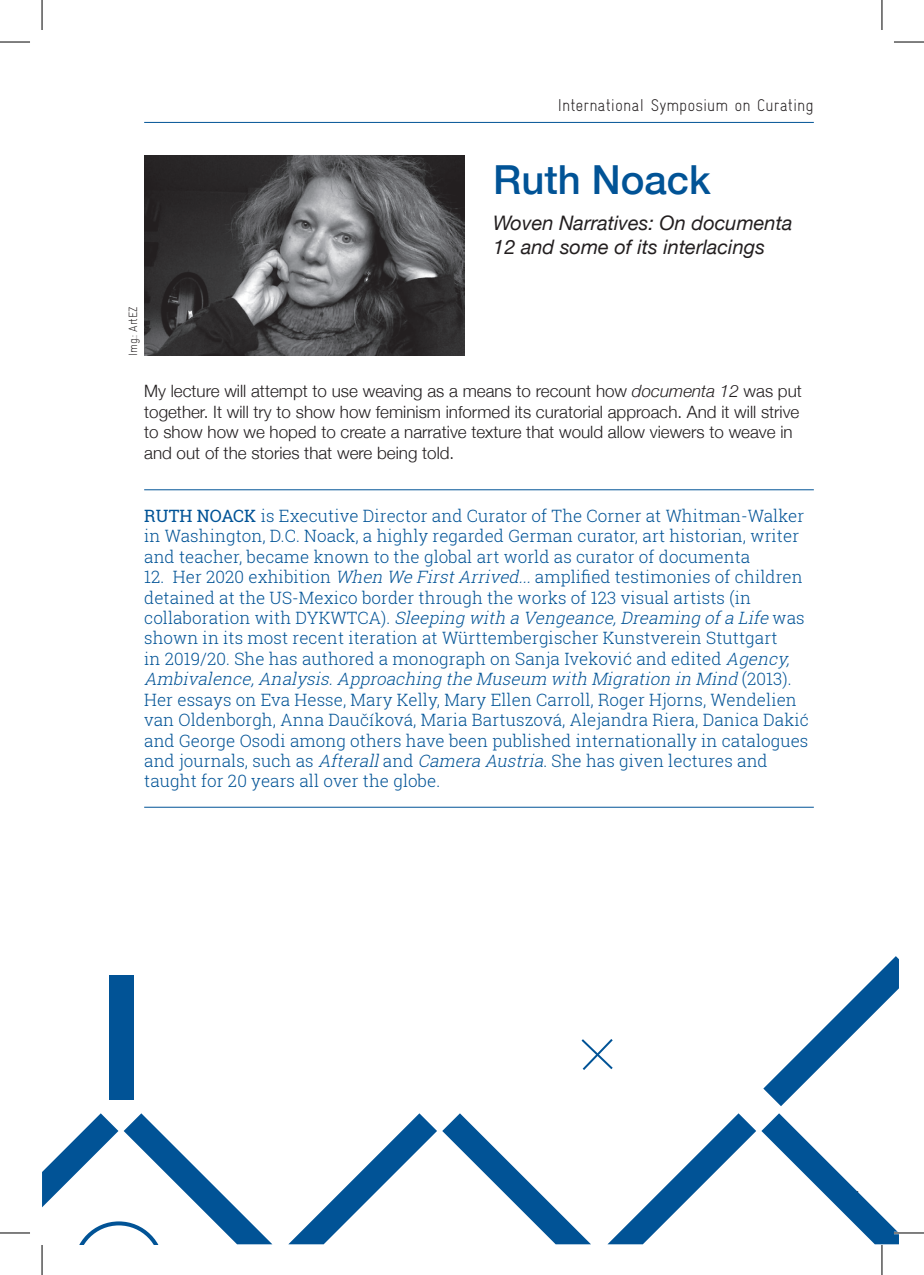
<style>
.page{position:relative;width:924px;height:1275px;background:#fff}
.page>*{position:absolute;margin:0;border:0;box-sizing:border-box;transform-origin:0 0}
.t1{font:500 40px "Helvetica Neue";color:#015396}
.t2{font:italic 20px/24px "Helvetica Neue";color:#231f20}
.t3{font:300 17px/20.4px "Roboto Slab";letter-spacing:.005em;color:#015396}
.t4{font:300 17px/20.4px "Helvetica Neue";color:#231f20}
.t5{font:17px "Alhondiga Bilbao Light Condensed L";color:#231f20}
.t6{font:12px "Alhondiga Bilbao Light Condensed L";letter-spacing:-.025em;color:#231f20}
.s1{font-style:italic}
.s2{font-weight:400}
</style>
<div class="page">
<hr style="left:144px;top:122px;width:669px;height:1px;background:#015396">
<hr style="left:144px;top:489px;width:669px;height:1px;background:#015396">
<hr style="left:144px;top:806px;width:669px;height:1px;background:#015396">
<img style="left:144px;top:155px;width:320px;height:200px">
<div style="left:109px;top:975px;width:25px;height:125px;background:#015396"></div>
<svg style="left:761px;top:1113px;width:137px;height:131px"></svg>
<svg style="left:288px;top:1113px;width:302px;height:131px"></svg>
<svg style="left:608px;top:1113px;width:147px;height:131px"></svg>
<svg style="left:763px;top:956px;width:135px;height:150px"></svg>
<svg style="left:42px;top:1113px;width:230px;height:131px"></svg>
<svg style="left:581px;top:1039px;width:32px;height:31px"></svg>
<hr style="left:893px;top:1231px;width:30px;height:3px;background:#fff">
<hr style="left:0;top:42px;width:30px;height:1px;background:#000">
<hr style="left:893px;top:42px;width:30px;height:1px;background:#000">
<hr style="left:0;top:1232px;width:30px;height:1px;background:#000">
<hr style="left:893px;top:1232px;width:30px;height:1px;background:#000">
<hr style="left:42px;top:0;width:1px;height:30px;background:#000">
<hr style="left:42px;top:1245px;width:1px;height:30px;background:#000">
<hr style="left:881px;top:0;width:1px;height:30px;background:#000">
<hr style="left:881px;top:1245px;width:1px;height:30px;background:#000">
<p class="t5" style="left:557px;top:95px;width:258px">International Symposium on Curating</p>
<p class="t6" style="left:126px;top:356px;width:50px;rotate:-90deg">Img.: ArtEZ</p>
<h1 class="t1" style="left:493px;top:148px;width:219px">Ruth Noack</h1>
<p class="t2" style="left:493px;top:212px;width:300px">Woven Narratives: On documenta<br>12 and some of its interlacings</p>
<p class="t4" style="left:144px;top:380px;width:658px">My lecture will attempt to use weaving as a means to recount how <span class="s1">documenta 12</span> was put together. It will try to show how feminism informed its curatorial approach. And it will strive to show how we hoped to create a narrative texture that would allow viewers to weave in and out of the stories that were being told.</p>
<p class="t3" style="left:144px;top:505px;width:661px"><span class="s2">RUTH NOACK</span> is Executive Director and Curator of The Corner at Whitman-Walker in Washington, D.C. Noack, a highly regarded German curator, art historian, writer and teacher, became known to the global art world as curator of documenta</p>
<p class="t3" style="left:144px;top:566px;width:665px">12. Her 2020 exhibition <span class="s1">When We FirstArrived...</span>amplified testimonies of children detained at the US-Mexico border through the works of 123 visual artists (in<br>c o l l a b o r a t i o n w i t h D Y K W T C A ) . <span class="s1">Sleeping with a Vengeance,Dreaming ofa Life</span> w a s shown in its most recent iteration at Württembergischer Kunstverein Stuttgart<br>in 2019/20. She has authored a monograph on Sanja Iveković and edited <span class="s1">Agency, Ambivalence,Analysis.Approaching the Museum with Migration in Mind</span> ( 2 0 1 3 ) .<br>Her essays on Eva Hesse, Mary Kelly, Mary Ellen Carroll, Roger Hjorns, Wendelien van Oldenborgh, Anna Daučíková, Maria Bartuszová, Alejandra Riera, Danica Dakić and George Osodi among others have been published internationally in catalogues and journals, such as <span class="s1">Afterall</span>and <span class="s1">Camera Austria</span>. She has given lectures and taught for 20 years all over the globe.</p>
</div>
